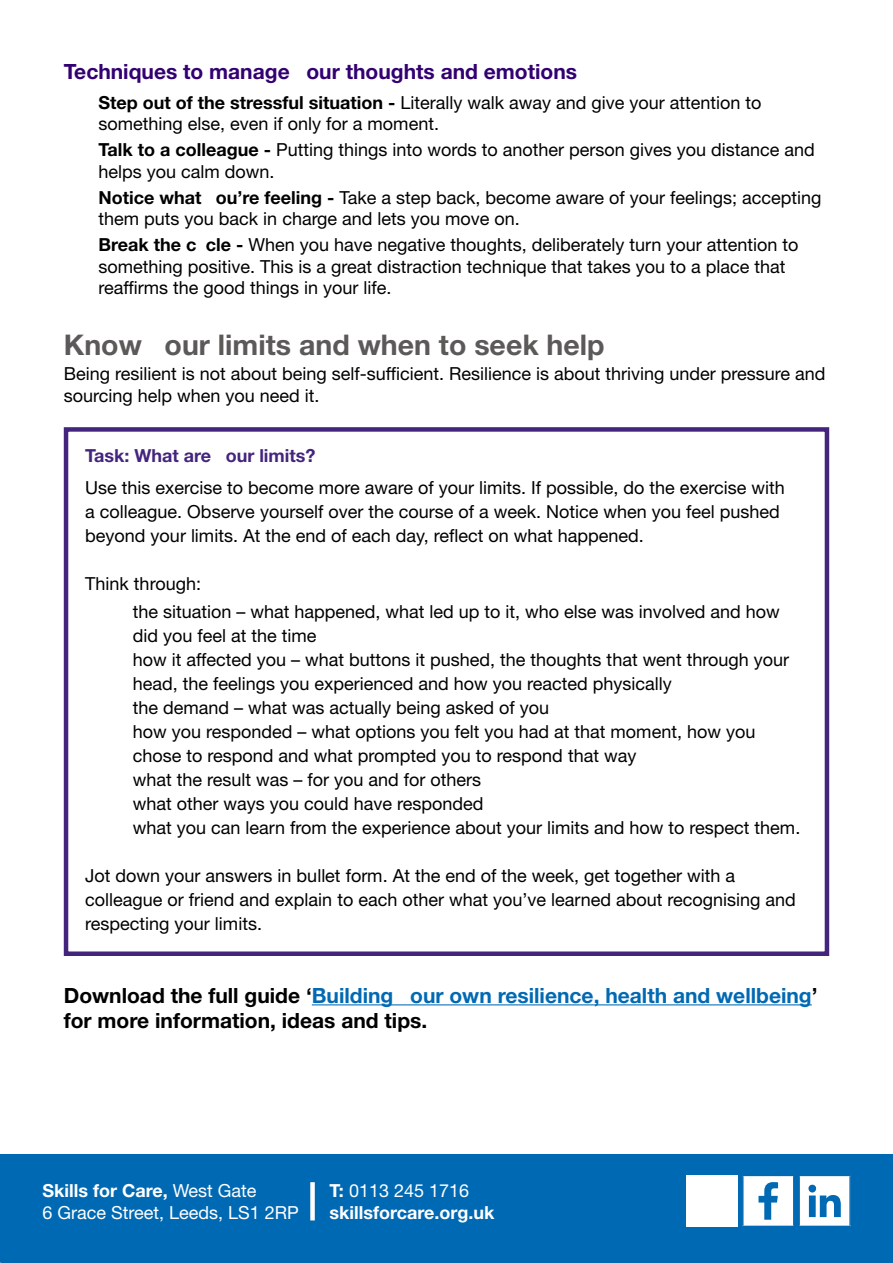
<style>
.page{position:relative;width:893px;height:1263px;background:#fff}
.page>*{position:absolute;margin:0;border:0;box-sizing:border-box;transform-origin:0 0}
.t1{font:700 28.5px "Helvetica Neue LT Std";color:#5c5a59}
.t2{font:700 21px/25.2px "Helvetica Neue LT Std";color:#000}
.t3{font:700 21px "Helvetica Neue LT Std";color:#330072}
.t4{font:18px/24px "Helvetica Neue LT Std";color:#000}
.t5{font:18px/21.6px "Helvetica Neue LT Std";color:#fff}
.t6{font:700 18px/21.6px "Helvetica Neue LT Std";color:#fff}
.t7{font:700 18px "Helvetica Neue LT Std";color:#44257d}
.s1{font-weight:700}
.s2{color:#0069b3}
.s3{font-weight:400}
</style>
<div class="page">
<hr style="left:312px;top:1004px;width:500px;height:1px;background:#0069b3">
<div style="left:64px;top:427px;width:765px;height:529px;border:4px solid #44257d"></div>
<div style="left:0;top:1155px;width:893px;height:108px;background:#0069b3"></div>
<div style="left:310px;top:1182px;width:5px;height:38px;background:#fff"></div>
<div style="left:799px;top:1175px;width:51px;height:51px;background:#fff"></div>
<hr style="left:798px;top:1174px;width:53px;height:2px;background:#0069b3">
<hr style="left:798px;top:1176px;width:2px;height:50px;background:#0069b3">
<hr style="left:849px;top:1176px;width:2px;height:50px;background:#0069b3">
<svg style="left:808px;top:1185px;width:33px;height:32px"></svg>
<div style="left:743px;top:1175px;width:51px;height:51px;background:#fff"></div>
<hr style="left:742px;top:1174px;width:52px;height:2px;background:#0069b3">
<hr style="left:793px;top:1176px;width:1px;height:50px;background:#0069b3">
<svg style="left:758px;top:1182px;width:20px;height:38px"></svg>
<div style="left:686px;top:1175px;width:51px;height:51px;background:#fff"></div>
<p class="t3" style="left:64px;top:58px;width:515px">Techniques to manage your thoughts and emotions</p>
<p class="t4" style="left:99px;top:91px;width:665px;line-height:21.6px"><span class="s1">Step out of the stressful situation -</span> Literally walk away and give your attention to something else, even if only for a moment.</p>
<p class="t4" style="left:99px;top:139px;width:718px;line-height:21.6px"><span class="s1">Talk to a colleague -</span> Putting things into words to another person gives you distance and helps you calm down.</p>
<p class="t4" style="left:99px;top:186px;width:725px;line-height:21.6px"><span class="s1">Notice what you’re feeling -</span> Take a step back, become aware of your feelings; accepting them puts you back in charge and lets you move on.</p>
<p class="t4" style="left:99px;top:234px;width:701px;line-height:21.6px"><span class="s1">Break the cycle -</span> When you have negative thoughts, deliberately turn your attention to something positive. This is a great distraction technique that takes you to a place that reaffirms the good things in your life.</p>
<h1 class="t1" style="left:64px;top:327px;width:542px">Know your limits and when to seek help</h1>
<p class="t4" style="left:64px;top:363px;width:763px;line-height:21.6px">Being resilient is not about being self-sufficient. Resilience is about thriving under pressure and sourcing help when you need it.</p>
<p class="t7" style="left:85px;top:444px;width:232px">Task: What are your limits?</p>
<p class="t4" style="left:85px;top:475px;width:701px">Use this exercise to become more aware of your limits. If possible, do the exercise with a colleague. Observe yourself over the course of a week. Notice when you feel pushed beyond your limits. At the end of each day, reflect on what happened.</p>
<p class="t4" style="left:133px;top:569px;width:649px;line-height:28.2px;text-indent:-48px">Think through:<br>the situation – what happened, what led up to it, who else was involved and how</p>
<p class="t4" style="left:133px;top:624px;width:669px">did you feel at the time<br>how it affected you – what buttons it pushed, the thoughts that went through your head, the feelings you experienced and how you reacted physically<br>the demand – what was actually being asked of you<br>how you responded – what options you felt you had at that moment, how you chose to respond and what prompted you to respond that way<br>what the result was – for you and for others<br>what other ways you could have responded<br>what you can learn from the experience about your limits and how to respect them.</p>
<p class="t4" style="left:85px;top:864px;width:712px">Jot down your answers in bullet form. At the end of the week, get together with a colleague or friend and explain to each other what you’ve learned about recognising and respecting your limits.</p>
<p class="t2" style="left:64px;top:982px;width:755px">Download the full guide ‘<span class="s2">Building your own resilience, health and wellbeing</span>’ for more information, ideas and tips.</p>
<p class="t5" style="left:43px;top:1180px;width:258px"><span class="s1">Skills for Care,</span> West Gate<br>6 Grace Street, Leeds, LS1 2RP</p>
<p class="t6" style="left:330px;top:1179px;width:166px">T: <span class="s3">0113 245 1716 </span>skillsforcare.org.uk</p>
</div>
